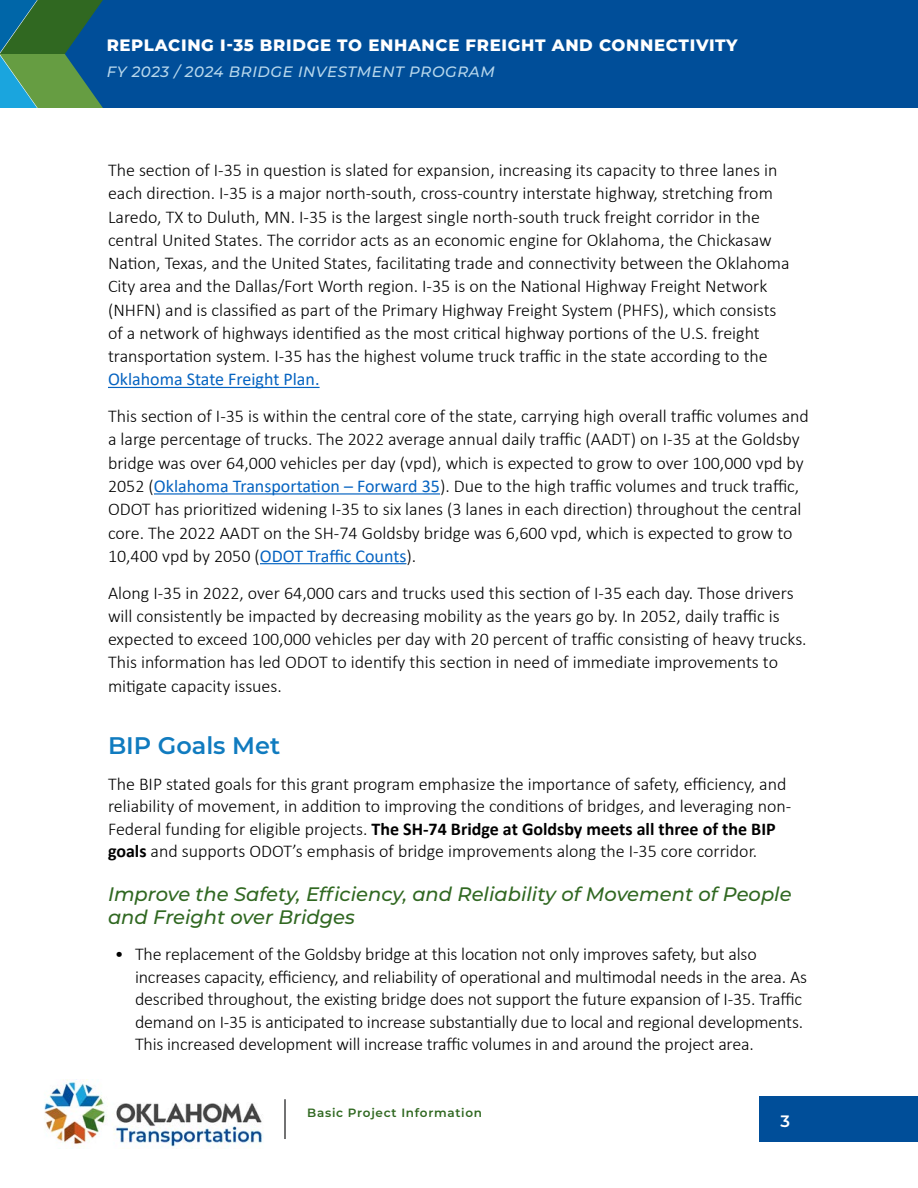
<style>
.page{position:relative;width:918px;height:1188px;background:#fff}
.page>*{position:absolute;margin:0;border:0;box-sizing:border-box;transform-origin:0 0}
.t1{font:600 24px "Montserrat";color:#107bbf}
.t2{font:italic 500 19.5px/23.2px "Montserrat";color:#306821}
.t3{font:300 18px/23.2px "Calibri";color:#000}
.t4{font:18px "Calibri";color:#0563c1}
.t5{font:800 16.5px "Montserrat";letter-spacing:.04em;color:#fff}
.t6{font:600 16.5px "Montserrat";color:#fff}
.t7{font:italic 500 15px "Montserrat";letter-spacing:.04em;color:#b7d7ec}
.t8{font:600 12px "Montserrat";letter-spacing:.06em;color:#306821}
.s1{font-weight:400;color:#0563c1}
.s2{font-weight:700}
</style>
<div class="page">
<div style="left:103px;top:0;width:815px;height:108px;background:#004e99"></div>
<svg style="left:0;top:0;width:103px;height:108px;background:#337a5f"></svg>
<div style="left:760px;top:1096px;width:158px;height:46px;background:#004e99"></div>
<img style="left:44px;top:1079px;width:219px;height:69px">
<hr style="left:284px;top:1099px;width:2px;height:40px;background:#444446">
<hr style="left:108px;top:387px;width:212px;height:1px;background:#0563c1">
<hr style="left:154px;top:493px;width:286px;height:2px;background:#0563c1">
<hr style="left:260px;top:563px;width:146px;height:1px;background:#0563c1">
<p class="t5" style="left:107px;top:33px;width:632px">REPLACING I-35 BRIDGE TO ENHANCE FREIGHT AND CONNECTIVITY</p>
<p class="t7" style="left:107px;top:62px;width:390px">FY 2023 / 2024 BRIDGE INVESTMENT PROGRAM</p>
<p class="t3" style="left:108px;top:158px;width:683px">The section of I-35 in question is slated for expansion, increasing its capacity to three lanes in each direction. I-35 is a major north-south, cross-country interstate highway, stretching from Laredo, TX to Duluth, MN. I-35 is the largest single north-south truck freight corridor in the central United States. The corridor acts as an economic engine for Oklahoma, the Chickasaw Nation, Texas, and the United States, facilitating trade and connectivity between the Oklahoma City area and the Dallas/Fort Worth region. I-35 is on the National Highway Freight Network (NHFN) and is classified as part of the Primary Highway Freight System (PHFS), which consists of a network of highways identified as the most critical highway portions of the U.S. freight transportation system. I-35 has the highest volume truck traffic in the state according to the</p>
<p class="t4" style="left:108px;top:367px;width:213px">Oklahoma State Freight Plan.</p>
<p class="t3" style="left:108px;top:404px;width:702px">This section of I-35 is within the central core of the state, carrying high overall traffic volumes and a large percentage of trucks. The 2022 average annual daily traffic (AADT) on I-35 at the Goldsby bridge was over 64,000 vehicles per day (vpd), which is expected to grow to over 100,000 vpd by 2052 (<span class="s1">Oklahoma Transportation – Forward 35</span>). Due to the high traffic volumes and truck traffic, ODOT has prioritized widening I-35 to six lanes (3 lanes in each direction) throughout the central core. The 2022 AADT on the SH-74 Goldsby bridge was 6,600 vpd, which is expected to grow to 10,400 vpd by 2050 (<span class="s1">ODOT Traffic Counts</span>).</p>
<p class="t3" style="left:108px;top:581px;width:700px">Along I-35 in 2022, over 64,000 cars and trucks used this section of I-35 each day. Those drivers will consistently be impacted by decreasing mobility as the years go by. In 2052, daily traffic is expected to exceed 100,000 vehicles per day with 20 percent of traffic consisting of heavy trucks.<br>This information has led ODOT to identify this section in need of immediate improvements to mitigate capacity issues.</p>
<h1 class="t1" style="left:108px;top:728px;width:174px">BIP Goals Met</h1>
<p class="t3" style="left:108px;top:773px;width:685px;line-height:22.5px">The BIP stated goals for this grant program emphasize the importance of safety, efficiency, and reliability of movement, in addition to improving the conditions of bridges, and leveraging non-Federal funding for eligible projects. <span class="s2">The SH-74 Bridge at Goldsby meets all three of the BIP goals</span> and supports ODOT’s emphasis of bridge improvements along the I-35 core corridor.</p>
<p class="t2" style="left:108px;top:882px;width:685px">Improve the Safety, Efficiency, and Reliability of Movement of People and Freight over Bridges</p>
<p class="t3" style="left:135px;top:943px;width:673px;line-height:22.5px;text-indent:-20px">• The replacement of the Goldsby bridge at this location not only improves safety, but also increases capacity, efficiency, and reliability of operational and multimodal needs in the area. As described throughout, the existing bridge does not support the future expansion of I-35. Traffic demand on I-35 is anticipated to increase substantially due to local and regional developments.<br>This increased development will increase traffic volumes in and around the project area.</p>
<p class="t8" style="left:307px;top:1104px;width:176px">Basic Project Information</p>
<p class="t6" style="left:780px;top:1110px;width:11px">3</p>
</div>
